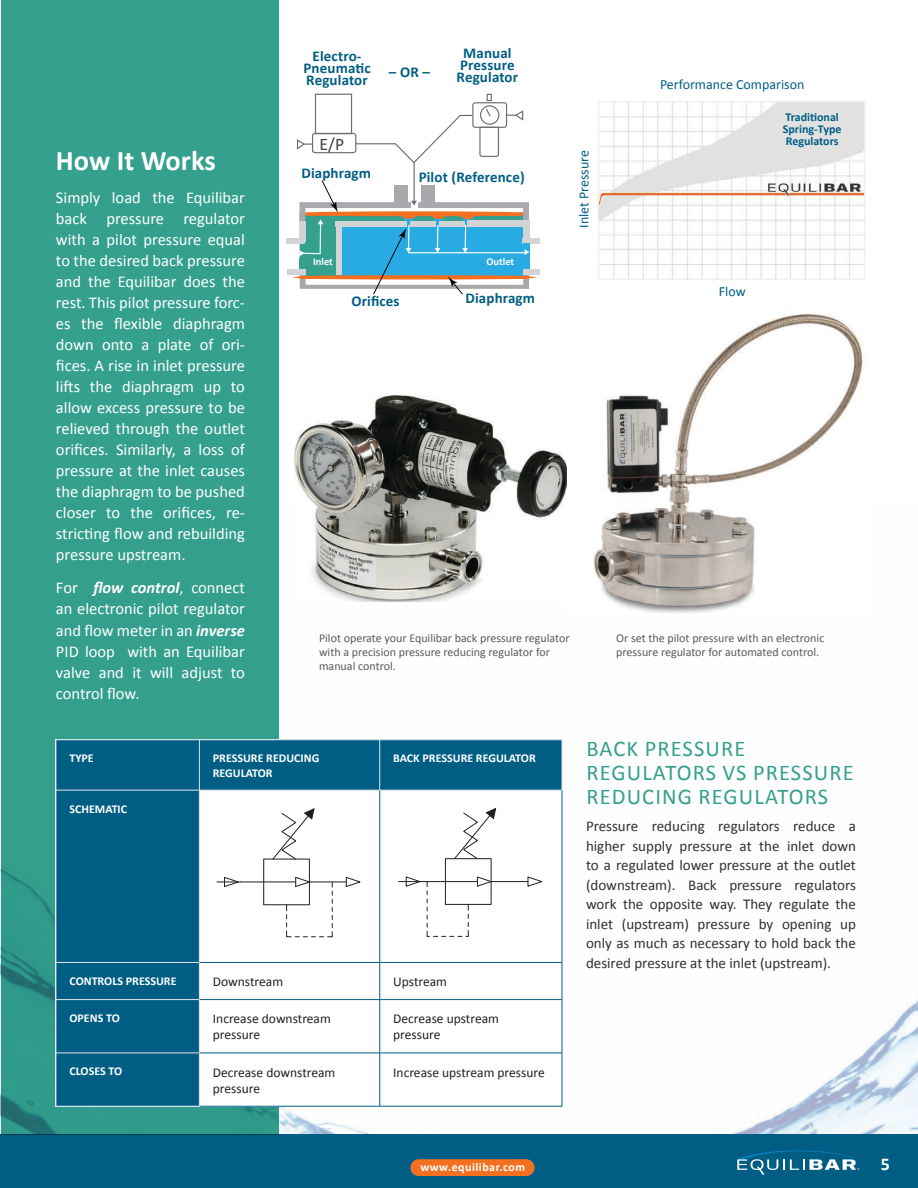
<style>
.page{position:relative;width:918px;height:1188px;background:#fff}
.page>*{position:absolute;margin:0;border:0;box-sizing:border-box;transform-origin:0 0}
.t1{font:700 28.5px "Calibri";color:#fff}
.t2{font:22.5px/24px "Calibri";letter-spacing:.05em;color:#34a08d}
.t3{font:700 18px "Calibri";color:#fff}
.t4{font:17.7px "Calibri";color:#414142}
.t5{font:16.5px/21px "Calibri";color:#fff;text-align:justify}
.t6{font:15px/19.5px "Calibri";color:#323031;text-align:justify}
.t7{font:700 15px/12px "Calibri";letter-spacing:.01em;color:#005e84;text-align:center}
.t8{font:13.95px "Calibri";color:#005e84}
.t9{font:13.5px/16.2px "Calibri";color:#231f20}
.t10{font:12px/14.2px "Calibri";color:#58595b}
.t11{font:700 12px/14.4px "Calibri";color:#fff}
.t12{font:700 12px/12px "Calibri";color:#005e84}
.t13{font:700 12px "Calibri";letter-spacing:.04em;color:#fff}
.t14{font:700 10.5px "Calibri";color:#fff}
.s1{font-weight:700;font-style:italic}
</style>
<div class="page">
<div style="left:0;top:1134px;width:918px;height:54px;background:#005e84"></div>
<svg style="left:737px;top:1150px;width:123px;height:25px"></svg>
<div style="left:410px;top:1159px;width:125px;height:17px;background:#f37021;border-radius:8px"></div>
<img style="left:0;top:868px;width:918px;height:266px">
<div style="left:1px;top:0;width:278px;height:1134px;background:#34a08d"></div>
<svg style="left:57px;top:740px;width:505px;height:366px;fill:#005e84"></svg>
<hr style="left:56px;top:740px;width:1px;height:50px;background:#e0e4eb">
<hr style="left:56px;top:739px;width:143px;height:1px;background:#e0e4eb">
<hr style="left:199px;top:740px;width:1px;height:50px;background:#e0e4eb">
<hr style="left:199px;top:739px;width:181px;height:1px;background:#e0e4eb">
<hr style="left:379px;top:740px;width:1px;height:50px;background:#e0e4eb">
<hr style="left:380px;top:739px;width:182px;height:1px;background:#e0e4eb">
<hr style="left:562px;top:740px;width:1px;height:50px;background:#e0e4eb">
<hr style="left:56px;top:790px;width:1px;height:172px;background:#e0e4eb">
<hr style="left:56px;top:790px;width:143px;height:1px;background:#e0e4eb">
<hr style="left:199px;top:790px;width:1px;height:172px;background:#e0e4eb">
<hr style="left:199px;top:790px;width:181px;height:1px;background:#e0e4eb">
<hr style="left:379px;top:790px;width:1px;height:172px;background:#005e84">
<hr style="left:380px;top:790px;width:182px;height:1px;background:#e0e4eb">
<hr style="left:562px;top:790px;width:1px;height:172px;background:#005e84">
<hr style="left:56px;top:963px;width:1px;height:36px;background:#e0e4eb">
<hr style="left:56px;top:962px;width:144px;height:1px;background:#e0e4eb">
<hr style="left:199px;top:963px;width:1px;height:36px;background:#e0e4eb">
<hr style="left:200px;top:962px;width:180px;height:1px;background:#005e84">
<hr style="left:379px;top:963px;width:1px;height:36px;background:#005e84">
<hr style="left:380px;top:962px;width:182px;height:1px;background:#005e84">
<hr style="left:562px;top:963px;width:1px;height:36px;background:#005e84">
<hr style="left:56px;top:1000px;width:1px;height:53px;background:#e0e4eb">
<hr style="left:56px;top:999px;width:144px;height:1px;background:#e0e4eb">
<hr style="left:199px;top:1000px;width:1px;height:53px;background:#e0e4eb">
<hr style="left:200px;top:999px;width:180px;height:1px;background:#005e84">
<hr style="left:379px;top:1000px;width:1px;height:53px;background:#005e84">
<hr style="left:380px;top:999px;width:182px;height:1px;background:#005e84">
<hr style="left:562px;top:1000px;width:1px;height:53px;background:#005e84">
<hr style="left:56px;top:1053px;width:1px;height:53px;background:#e0e4eb">
<hr style="left:56px;top:1053px;width:144px;height:1px;background:#e0e4eb">
<hr style="left:56px;top:1106px;width:144px;height:1px;background:#e0e4eb">
<hr style="left:199px;top:1053px;width:1px;height:53px;background:#e0e4eb">
<hr style="left:200px;top:1053px;width:180px;height:1px;background:#005e84">
<hr style="left:200px;top:1106px;width:180px;height:1px;background:#005e84">
<hr style="left:379px;top:1053px;width:1px;height:53px;background:#005e84">
<hr style="left:380px;top:1053px;width:182px;height:1px;background:#005e84">
<hr style="left:562px;top:1053px;width:1px;height:53px;background:#005e84">
<hr style="left:380px;top:1106px;width:182px;height:1px;background:#005e84">
<svg style="left:201px;top:804px;width:360px;height:145px"></svg>
<img style="left:295px;top:395px;width:272px;height:207px">
<img style="left:597px;top:101px;width:274px;height:179px">
<div style="left:768px;top:105px;width:88px;height:50px;background:#e2e2e3"></div>
<div style="left:523px;top:239px;width:17px;height:5px;background:#d1d3d4"></div>
<div style="left:286px;top:239px;width:19px;height:5px;background:#d1d3d4"></div>
<div style="left:287px;top:270px;width:19px;height:5px;background:#d1d3d4"></div>
<div style="left:523px;top:269px;width:17px;height:6px;background:#d1d3d4"></div>
<svg style="left:296px;top:93px;width:233px;height:201px"></svg>
<img style="left:593px;top:313px;width:271px;height:301px">
<h1 class="t1" style="left:56px;top:143px;width:161px">How It Works</h1>
<p class="t5" style="left:56px;top:187px;width:191px">Simply load the Equilibar back pressure regulator with a pilot pressure equal to the desired back pressure and the Equilibar does the rest. This pilot pressure forc&shy;es the flexible diaphragm down onto a plate of ori&shy;fices. A rise in inlet pressure lifts the diaphragm up to allow excess pressure to be relieved through the outlet orifices. Similarly, a loss of pressure at the inlet causes the diaphragm to be pushed closer to the orifices, re&shy;stricting flow and rebuilding pressure upstream.</p>
<p class="t5" style="left:56px;top:578px;width:191px">For <span class="s1">flow control</span>, connect an electronic pilot regulator and flow meter in an <span class="s1">inverse </span>PID loop with an Equilibar valve and it will adjust to control flow.</p>
<p class="t7" style="left:303px;top:50px;width:69px">Electro-<br>Pneumatic<br>Regulator</p>
<p class="t7" style="left:389px;top:66px;width:43px">– OR –</p>
<p class="t7" style="left:457px;top:47px;width:63px">Manual<br>Pressure<br>Regulator</p>
<p class="t4" style="left:320px;top:132px;width:26px">E/P</p>
<p class="t7" style="left:301px;top:167px;width:71px">Diaphragm</p>
<p class="t7" style="left:419px;top:171px;width:108px">Pilot (Reference)</p>
<p class="t14" style="left:313px;top:255px;width:21px">Inlet</p>
<p class="t14" style="left:486px;top:255px;width:29px">Outlet</p>
<p class="t7" style="left:351px;top:295px;width:50px">Orifices</p>
<p class="t7" style="left:465px;top:292px;width:71px">Diaphragm</p>
<p class="t8" style="left:575px;top:228px;width:79px;rotate:-90deg">Inlet Pressure</p>
<p class="t8" style="left:660px;top:75px;width:146px">Performance Comparison</p>
<p class="t12" style="left:783px;top:111px;width:60px">Traditional<br>Spring-Type<br>Regulators</p>
<p class="t8" style="left:719px;top:283px;width:28px">Flow</p>
<p class="t10" style="left:319px;top:631px;width:252px">Pilot operate your Equilibar back pressure regulator with a precision pressure reducing regulator for manual control.</p>
<p class="t10" style="left:616px;top:631px;width:210px">Or set the pilot pressure with an electronic pressure regulator for automated control.</p>
<p class="t11" style="left:69px;top:751px;width:26px">TYPE</p>
<p class="t11" style="left:213px;top:751px;width:108px">PRESSURE REDUCING<br>REGULATOR</p>
<p class="t11" style="left:393px;top:751px;width:144px">BACK PRESSURE REGULATOR</p>
<p class="t11" style="left:69px;top:801px;width:59px">SCHEMATIC</p>
<p class="t11" style="left:69px;top:974px;width:109px">CONTROLS PRESSURE</p>
<p class="t9" style="left:213px;top:974px;width:72px">Downstream</p>
<p class="t9" style="left:393px;top:974px;width:55px">Upstream</p>
<p class="t11" style="left:69px;top:1011px;width:52px">OPENS TO</p>
<p class="t9" style="left:213px;top:1011px;width:120px">Increase downstream pressure</p>
<p class="t9" style="left:393px;top:1011px;width:107px">Decrease upstream pressure</p>
<p class="t11" style="left:69px;top:1064px;width:54px">CLOSES TO</p>
<p class="t9" style="left:213px;top:1064px;width:124px">Decrease downstream pressure</p>
<p class="t9" style="left:393px;top:1064px;width:153px">Increase upstream pressure</p>
<h2 class="t2" style="left:586px;top:737px;width:269px">BACK PRESSURE<br>REGULATORS VS PRESSURE<br>REDUCING REGULATORS</h2>
<p class="t6" style="left:586px;top:817px;width:272px">Pressure reducing regulators reduce a higher supply pressure at the inlet down to a regulated lower pressure at the outlet (downstream). Back pressure regulators work the opposite way. They regulate the inlet (upstream) pressure by opening up only as much as necessary to hold back the desired pressure at the inlet (upstream).</p>
<p class="t13" style="left:420px;top:1159px;width:106px">www.equilibar.com</p>
<p class="t3" style="left:881px;top:1152px;width:11px">5</p>
</div>
